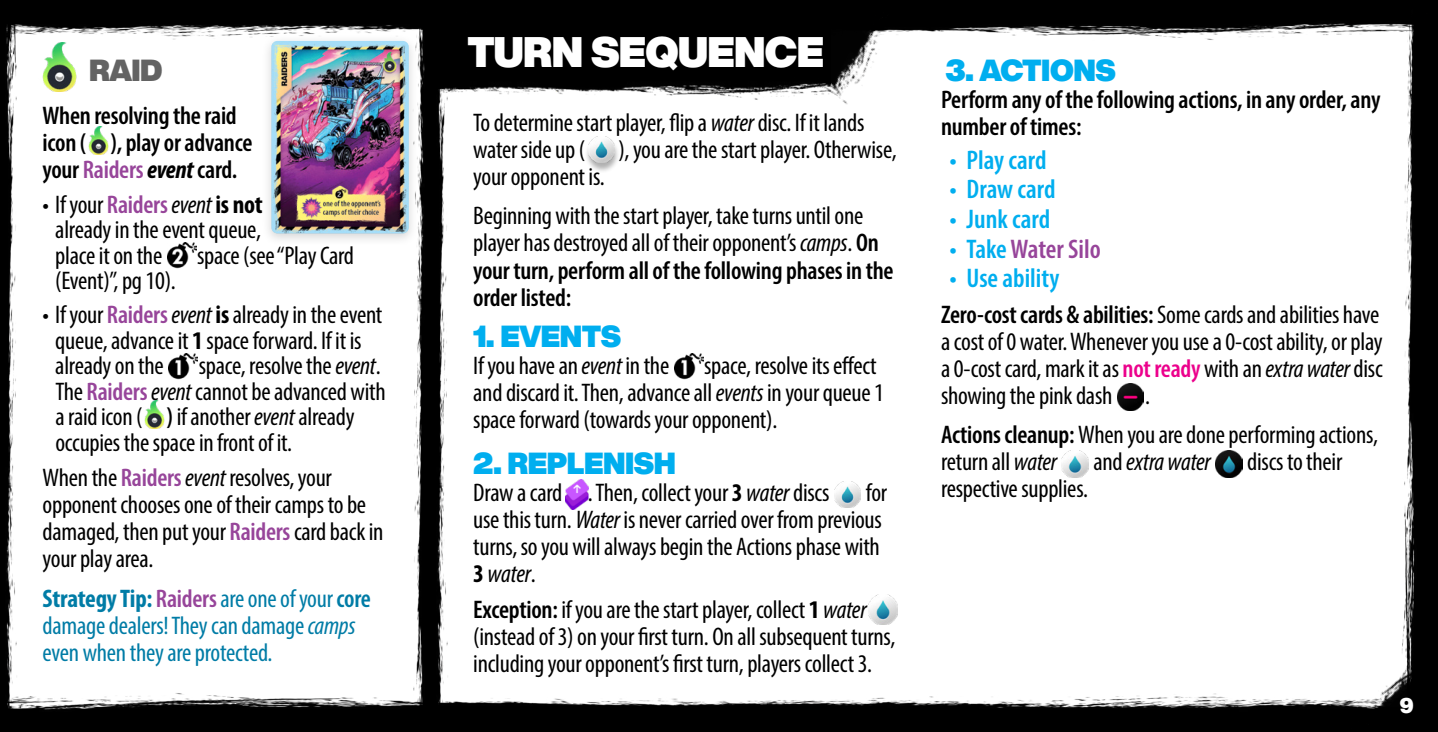
<style>
.page{position:relative;width:1438px;height:732px;background:#fff}
.page>*{position:absolute;margin:0;border:0;box-sizing:border-box;transform-origin:0 0}
.t1{font:900 42px "Helvetica Now Display";letter-spacing:-.015em;color:#fff}
.t2{font:900 30px "Helvetica Now Display";letter-spacing:-.015em;color:#00aeef}
.t3{font:900 30px "Helvetica Now Display";color:#636363}
.t4{font:600 condensed 27px "Myriad Pro";color:#00aeef}
.t5{font:600 condensed 27px "Myriad Pro";letter-spacing:-.005em;color:#97459a}
.t6{font:condensed 25.5px/27px "Myriad Pro";letter-spacing:-.01em;color:#000}
.t7{font:600 condensed 25.5px/27px "Myriad Pro";letter-spacing:-.01em;color:#000}
.t8{font:condensed 25.5px/27px "Myriad Pro";letter-spacing:-.01em;color:#007ca6}
.t9{font:italic condensed 25.5px "Myriad Pro";letter-spacing:-.01em;color:#000}
.t10{font:900 21px "Helvetica Now Display";color:#fff}
.s1{color:#97459a}
.s2{font-weight:700;font-style:italic}
.s3{font-weight:600;color:#97459a}
.s4{font-style:italic}
.s5{font-weight:700}
.s6{font-weight:600}
.s7{font-weight:400}
.s8{font-weight:400;font-style:italic}
.s9{color:#00aeef}
.s10{font-weight:600;color:#ec008c}
.s11{font-style:normal}
</style>
<div class="page">
<img style="left:24px;top:693px;width:1300px;height:38px">
<img style="left:1324px;top:680px;width:73px;height:51px">
<img style="left:1397px;top:43px;width:40px;height:688px">
<img style="left:24px;top:0;width:1413px;height:43px">
<img style="left:0;top:0;width:24px;height:731px">
<svg style="left:0;top:148px;width:1px;height:30px"></svg>
<svg style="left:0;top:361px;width:1px;height:30px"></svg>
<img style="left:407px;top:0;width:47px;height:731px">
<img style="left:42px;top:43px;width:35px;height:48px">
<img style="left:88px;top:127px;width:21px;height:28px">
<img style="left:167px;top:243px;width:29px;height:26px">
<img style="left:169px;top:353px;width:29px;height:27px">
<img style="left:144px;top:400px;width:21px;height:28px">
<div style="left:262px;top:34px;width:156px;height:212px;background:#000;opacity:.17"></div>
<img style="left:271px;top:41px;width:138px;height:192px">
<div style="left:584px;top:137px;width:36px;height:35px;background:#000;opacity:.31"></div>
<img style="left:588px;top:136px;width:27px;height:27px">
<img style="left:674px;top:353px;width:29px;height:27px">
<img style="left:566px;top:479px;width:22px;height:30px">
<img style="left:834px;top:481px;width:26px;height:26px">
<img style="left:868px;top:594px;width:29px;height:29px">
<img style="left:1117px;top:384px;width:26px;height:26px">
<img style="left:1061px;top:450px;width:27px;height:27px">
<img style="left:1215px;top:450px;width:26px;height:27px">
<img style="left:430px;top:0;width:366px;height:102px">
<img style="left:796px;top:0;width:116px;height:104px">
<p class="t3" style="left:89px;top:49px;width:75px">RAID</p>
<p class="t7" style="left:43px;top:102px;width:211px">When resolving the raid icon ( ), play or advance your <span class="s1">Raiders</span><span class="s2">event</span> card.</p>
<p class="t6" style="left:55px;top:191px;width:209px;line-height:25.5px;text-align:justify;text-indent:-13px">• If your <span class="s3">Raiders</span><span class="s4">event</span> <span class="s5">is not </span>already in the event queue, place it on the</p>
<p class="t6" style="left:197px;top:241px;width:158px">space (see “Play Card</p>
<p class="t6" style="left:55px;top:267px;width:122px">(Event)”, pg 10).</p>
<p class="t6" style="left:55px;top:301px;width:328px;line-height:25.5px;text-indent:-13px">• If your <span class="s3">Raiders</span><span class="s4">event</span> <span class="s5">is</span> already in the event queue, advance it <span class="s5">1</span> space forward. If it is already on the</p>
<p class="t6" style="left:55px;top:352px;width:332px;line-height:25.5px;text-indent:143px">space, resolve the <span class="s4">event</span>.<br>The <span class="s3">Raiders</span><span class="s4">event</span> cannot be advanced with a raid icon ( <span class="s6">)</span> if another <span class="s4">event</span> already occupies the space in front of it.</p>
<p class="t6" style="left:43px;top:464px;width:342px">When the <span class="s3">Raiders</span><span class="s4">event</span> resolves, your opponent chooses one of their camps to be damaged, then put your <span class="s3">Raiders</span> card back in your play area.</p>
<p class="t8" style="left:43px;top:584px;width:330px"><span class="s5">Strategy Tip:</span> <span class="s3">Raiders</span> are one of your <span class="s6">core </span>damage dealers! They can damage <span class="s4">camps </span>even when they are protected.</p>
<h1 class="t1" style="left:467px;top:22px;width:358px">TURN SEQUENCE</h1>
<p class="t6" style="left:473px;top:108px;width:392px">To determine start player, flip a <span class="s4">water</span> disc. If it lands water side up (</p>
<p class="t6" style="left:618px;top:135px;width:280px">), you are the start player. Otherwise,</p>
<p class="t6" style="left:473px;top:156px;width:391px;line-height:39.9px">your opponent is.<br>Beginning with the start player, take turns until one</p>
<p class="t7" style="left:473px;top:229px;width:422px"><span class="s7">player has destroyed all of their opponent’s</span> <span class="s8">camps</span><span class="s7">.</span> On your turn, perform all of the following phases in the order listed:</p>
<p class="t2" style="left:473px;top:315px;width:149px">1. EVENTS</p>
<p class="t6" style="left:473px;top:352px;width:197px">If you have an <span class="s4">event</span> in the</p>
<p class="t6" style="left:473px;top:352px;width:412px;text-indent:231px">space, resolve its effect and discard it. Then, advance all <span class="s4">events</span> in your queue 1 space forward (towards your opponent).</p>
<p class="t2" style="left:473px;top:441px;width:204px">2. REPLENISH</p>
<p class="t6" style="left:473px;top:478px;width:358px">Draw a card . Then, collect your <span class="s5">3</span><span class="s4">water</span> discs</p>
<p class="t6" style="left:473px;top:478px;width:415px;text-indent:392px">for use this turn. <span class="s4">Water</span> is never carried over from previous turns, so you will always begin the Actions phase with<br><span class="s5">3</span> <span class="s4">water</span>.</p>
<p class="t6" style="left:473px;top:595px;width:423px"><span class="s6">Exception:</span> if you are the start player, collect <span class="s5">1</span><span class="s4">water </span>(instead of 3) on your first turn. On all subsequent turns, including your opponent’s first turn, players collect 3.</p>
<p class="t2" style="left:945px;top:49px;width:172px">3. ACTIONS</p>
<p class="t7" style="left:941px;top:86px;width:441px">Perform any of the following actions, in any order, any number of times:</p>
<p class="t4" style="left:949px;top:143px;width:98px">• Play card</p>
<p class="t4" style="left:949px;top:173px;width:107px">• Draw card</p>
<p class="t4" style="left:949px;top:202px;width:102px">• Junk card</p>
<p class="t5" style="left:949px;top:232px;width:153px"><span class="s9">• Take</span> Water Silo</p>
<p class="t4" style="left:949px;top:261px;width:111px">• Use ability</p>
<p class="t6" style="left:941px;top:300px;width:443px"><span class="s6">Zero-cost cards &amp; abilities:</span>Some cards and abilities have a cost of 0 water. Whenever you use a 0-cost ability, or play a 0-cost card, mark it as <span class="s10">not ready</span> with an <span class="s4">extra water</span> disc showing the pink dash</p>
<p class="t6" style="left:941px;top:375px;width:438px;line-height:39.9px;text-indent:204px">.<br><span class="s6">Actions cleanup:</span> When you are done performing actions,</p>
<p class="t6" style="left:941px;top:448px;width:118px">return all <span class="s4">water</span></p>
<p class="t9" style="left:1093px;top:446px;width:119px"><span class="s11">and</span> extra water</p>
<p class="t6" style="left:1246px;top:448px;width:97px">discs to their</p>
<p class="t6" style="left:941px;top:475px;width:148px">respective supplies.</p>
<p class="t10" style="left:1399px;top:690px;width:15px">9</p>
</div>
